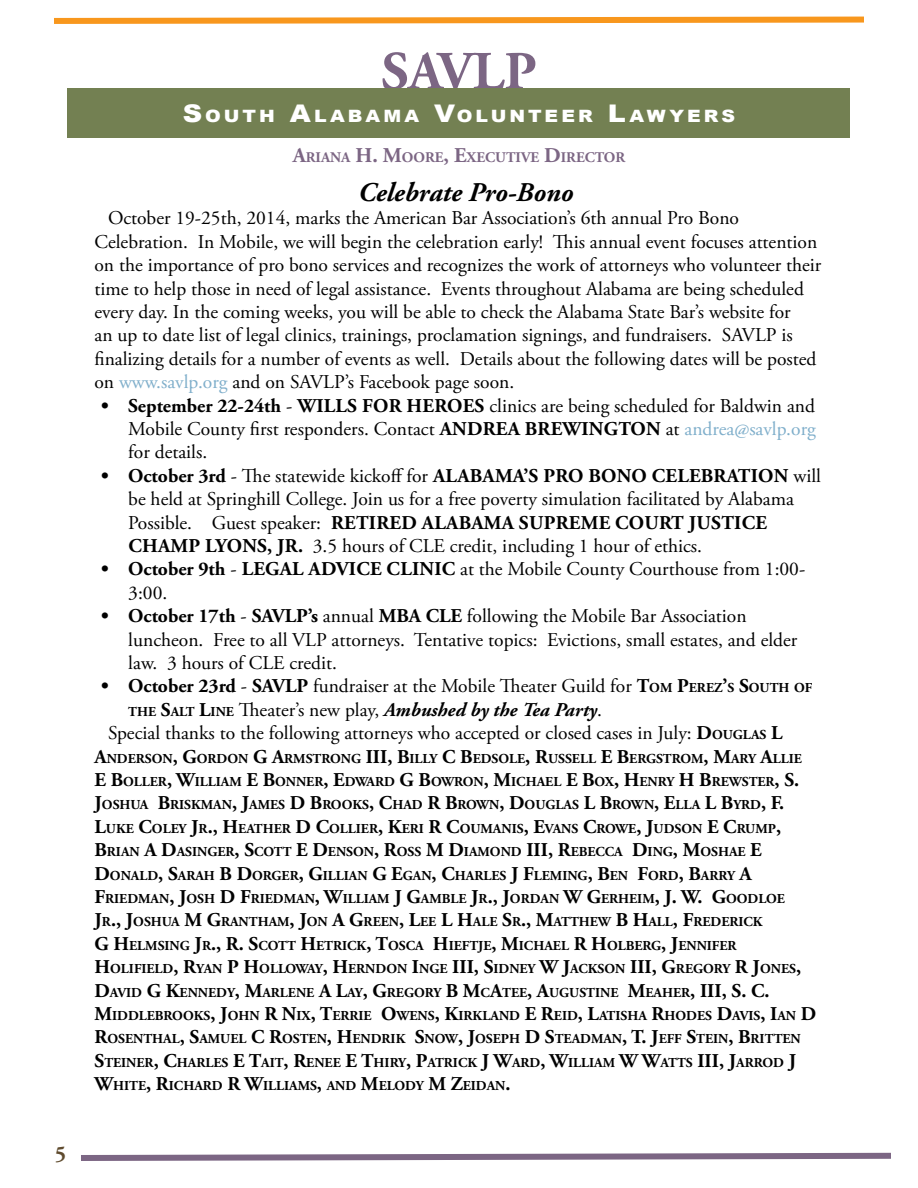
<style>
.page{position:relative;width:918px;height:1188px;background:#fff}
.page>*{position:absolute;margin:0;border:0;box-sizing:border-box;transform-origin:0 0}
.t1{font:700 54px "Adobe Garamond Pro";color:#7c6684}
.t2{font:italic 700 27px "Adobe Garamond Pro";color:#000}
.t3{font:700 22.05px "Adobe Garamond Pro";color:#5f4b2e;scale:.95 1}
.t4{font:19.5px/23.4px "Adobe Garamond Pro";color:#000}
.t5{font:italic 700 19.5px "Adobe Garamond Pro";color:#000}
.t6{font:700 19.5px "Adobe Garamond Pro";color:#000}
.t7{font:900 16.95px "Arial";letter-spacing:.16em;color:#fff;scale:1.11 1}
.t8{font:700 14.7px "Adobe Garamond Pro";color:#7c6684}
.t9{font:700 13.65px/23.4px "Adobe Garamond Pro";color:#000}
.s1{font-size:24.3px}
.s2{font-size:21px}
.s3{color:#80afcb}
.s4{font-weight:400}
.s5{font-weight:700}
.s6{font-weight:700;font-size:13.65px}
.s7{font-style:normal;font-size:13.65px}
.s8{font-style:normal}
.s9{font-weight:400;font-style:normal}
.s10{font-size:19.5px}
</style>
<div class="page">
<svg style="left:81px;top:1152px;width:810px;height:9px"></svg>
<svg style="left:54px;top:16px;width:810px;height:8px;background:#f9b055"></svg>
<div style="left:68px;top:88px;width:782px;height:49px;background:#738052"></div>
<p class="t3" style="left:55px;top:1141px;width:13px">5</p>
<h1 class="t1" style="left:381px;top:40px;width:157px">SAVLP</h1>
<p class="t7" style="left:183px;top:104px;width:498px"><span class="s1">S</span>OUTH <span class="s1">A</span>LABAMA <span class="s1">V</span>OLUNTEER <span class="s1">L</span> AWYERS</p>
<p class="t8" style="left:293px;top:149px;width:334px"><span class="s2">A</span>RIANA <span class="s2">H. M</span>OORE<span class="s2">, E</span>XECUTIVE <span class="s2">D</span>IRECTOR</p>
<h2 class="t2" style="left:358px;top:177px;width:217px">Celebrate Pro-Bono</h2>
<p class="t4" style="left:95px;top:207px;width:728px;text-indent:13px">October 19-25th, 2014, marks the American Bar Association’s 6th annual Pro Bono Celebration. In Mobile, we will begin the celebration early! This annual event focuses attention on the importance of pro bono services and recognizes the work of attorneys who volunteer their time to help those in need of legal assistance. Events throughout Alabama are being scheduled every day. In the coming weeks, you will be able to check the Alabama State Bar’s website for<br>an up to date list of legal clinics, trainings, proclamation signings, and fundraisers. SAVLP is finalizing details for a number of events as well. Details about the following dates will be posted on <span class="s3">www.savlp.org</span> and on SAVLP’s Facebook page soon.</p>
<p class="t6" style="left:101px;top:394px;width:235px">• SEPTEMBER 22-24TH <span class="s4">-</span> WILLS</p>
<p class="t4" style="left:128px;top:394px;width:689px;text-align:justify;text-indent:234px"><span class="s5">FOR HEROES</span> clinics are being scheduled for Baldwin and Mobile County first responders. Contact <span class="s5">AND REA BREWINGTON</span> at <span class="s3">andrea@savlp.org </span>for details.</p>
<p class="t4" style="left:128px;top:465px;width:694px;text-indent:-27px"><span class="s5">• OCTOBER 3RD</span> - The statewide kickoff for <span class="s5">ALABAMA’S PRO BONO CELEBRATION</span> will be held at Springhill College. Join us for a free poverty simulation facilitated by Alabama Possible. Guest speaker: <span class="s5">RETIRED ALABAMA SUPREME COURT JUSTICE CHAMP LYONS, JR.</span> 3.5 hours of CLE credit, including 1 hour of ethics.</p>
<p class="t4" style="left:128px;top:558px;width:678px;text-indent:-27px"><span class="s5">• OCTOBER 9TH</span> - <span class="s5">LEGAL ADVICE CLINIC</span> at the Mobile County Courthouse from 1:00-<br>3:00.</p>
<p class="t4" style="left:128px;top:605px;width:671px;text-indent:-27px"><span class="s5">• OCTOBER 17TH</span> - <span class="s5">SAVLP’S</span> annual <span class="s5">MBA CLE</span> following the Mobile Bar Association luncheon. Free to all VLP attorneys. Tentative topics: Evictions, small estates, and elder law. 3 hours of CLE credit.</p>
<p class="t4" style="left:101px;top:675px;width:713px"><span class="s5">• OCTOBER 23RD</span> - <span class="s5">SAVLP</span> fundraiser at the Mobile Theater Guild for <span class="s5">T</span><span class="s6">OM</span> <span class="s5">P</span><span class="s6">EREZ</span><span class="s5">’</span><span class="s6">S</span> <span class="s5">S</span><span class="s6">OUTH OF</span></p>
<p class="t5" style="left:128px;top:698px;width:475px"><span class="s7">THE</span> <span class="s8">S</span><span class="s7">ALT</span> <span class="s8">L</span><span class="s7">INE</span> <span class="s9">Theater’s new play,</span> Ambushed by the Tea Party<span class="s9">.</span></p>
<p class="t4" style="left:108px;top:722px;width:676px">Special thanks to the following attorneys who accepted or closed cases in July: <span class="s5">D</span><span class="s6">OUGLAS</span> <span class="s5">L</span></p>
<p class="t9" style="left:94px;top:747px;width:723px"><span class="s10">A</span>NDERSON<span class="s10">, G</span>ORDON <span class="s10">G A</span>RMSTRONG <span class="s10">III, B</span>ILLY <span class="s10">C B</span>EDSOLE<span class="s10">, R</span>USSELL <span class="s10">E B</span>ERGSTROM<span class="s10">, M</span>ARY <span class="s10">A</span>LLIE <span class="s10">E B</span>OLLER<span class="s10">, W</span>ILLIAM <span class="s10">E B</span>ONNER<span class="s10">, E</span>DWARD <span class="s10">G B</span>OWRON<span class="s10">, M</span>ICHAEL <span class="s10">E B</span>OX<span class="s10">, H</span>ENRY <span class="s10">H B</span>REWSTER<span class="s10">, S.<br>J</span>OSHUA <span class="s10">B</span>RISKMAN<span class="s10">, J</span>AMES <span class="s10">D B</span>ROOKS<span class="s10">, C</span>HAD <span class="s10">R B</span>ROWN<span class="s10">, D</span>OUGLAS <span class="s10">L B</span>ROWN<span class="s10">, E</span>LLA <span class="s10">L B</span>YRD<span class="s10">, F.<br>L</span>UKE <span class="s10">C</span>OLEY <span class="s10">J</span>R<span class="s10">., H</span>EATHER <span class="s10">D C</span>OLLIER<span class="s10">, K</span>ERI <span class="s10">R C</span>OUMANIS<span class="s10">, E</span>VANS <span class="s10">C</span>ROWE<span class="s10">, J</span>UDSON <span class="s10">E C</span>RUMP <span class="s10">, B</span>RIAN <span class="s10">A D</span>ASINGER<span class="s10">, S</span>COTT <span class="s10">E D</span>ENSON<span class="s10">, R</span>OSS <span class="s10">M D</span>IAMOND <span class="s10">III, R</span>EBECCA <span class="s10">D</span>ING<span class="s10">, M</span>OSHAE <span class="s10">E D</span>ONALD<span class="s10">, S</span>ARAH <span class="s10">B D</span>ORGER<span class="s10">, G</span>ILLIAN <span class="s10">G E</span>GAN<span class="s10">, C</span>HARLES <span class="s10">J F</span>LEMING<span class="s10">, B</span>EN <span class="s10">F</span>ORD<span class="s10">, B</span>ARRY <span class="s10">A F</span>RIEDMAN<span class="s10">, J</span>OSH <span class="s10">D F</span>RIEDMAN<span class="s10">, W</span>ILLIAM <span class="s10">J G</span>AMBLE <span class="s10">J</span>R<span class="s10">., J</span>ORDAN <span class="s10">W G</span>ERHEIM<span class="s10">, J. W. G</span>OODLOE<br><span class="s10">J</span>R<span class="s10">., J</span>OSHUA <span class="s10">M G</span>RANTHAM<span class="s10">, J</span>ON <span class="s10">A G</span>REEN<span class="s10">, L</span>EE <span class="s10">L H</span>ALE <span class="s10">S</span>R<span class="s10">., M</span>ATTHEW <span class="s10">B H</span>ALL<span class="s10">, F</span>REDERICK<br><span class="s10">G H</span>ELMSING <span class="s10">J</span>R<span class="s10">., R. S</span>COTT <span class="s10">H</span>ETRICK<span class="s10">, T</span>OSCA <span class="s10">H</span>IEFTJE<span class="s10">, M</span>ICHAEL <span class="s10">R H</span>OLBERG<span class="s10">, J</span>ENNIFER <span class="s10">H</span>OLIFIELD<span class="s10">, R</span>YAN <span class="s10">P H</span>OLLOWAY<span class="s10">, H</span>ERNDON <span class="s10">I</span>NGE <span class="s10">III, S</span>IDNEY <span class="s10">W J</span>ACKSON <span class="s10">III, G</span>REGORY <span class="s10">R J</span>ONES<span class="s10">, D</span>AVID <span class="s10">G K</span>ENNEDY<span class="s10">, M</span>ARLENE <span class="s10">A L</span>AY<span class="s10">, G</span>REGORY <span class="s10">B M</span>C<span class="s10">A</span>TEE<span class="s10">, A</span>UGUSTINE <span class="s10">M</span>EAHER<span class="s10">, III , S. C.<br>M</span>IDDLEBROOKS<span class="s10">, J</span>OHN <span class="s10">R N</span>IX<span class="s10">, T</span>ERRIE <span class="s10">O</span>WENS<span class="s10">, K</span>IRKLAND <span class="s10">E R</span>EID<span class="s10">, L</span>ATISHA <span class="s10">R</span>HODES <span class="s10">D</span>AVIS<span class="s10">, I</span>AN <span class="s10">D R</span>OSENTHAL<span class="s10">, S</span>AMUEL <span class="s10">C R</span>OSTEN<span class="s10">, H</span>ENDRIK <span class="s10">S</span>NOW<span class="s10">, J</span>OSEPH <span class="s10">D S</span>TEADMAN<span class="s10">, T. J</span>EFF <span class="s10">S</span>TEIN<span class="s10">, B</span>RITTEN <span class="s10">S</span>TEINER<span class="s10">, C</span>HARLES <span class="s10">E T</span>AIT<span class="s10">, R</span>ENEE <span class="s10">E T</span>HIRY<span class="s10">, P</span>ATRICK <span class="s10">J W</span>ARD<span class="s10">, W</span>ILLIAM <span class="s10">W W</span>ATTS <span class="s10">III , J</span>ARROD <span class="s10">J W</span>HITE<span class="s10">, R</span>ICHARD <span class="s10">R W</span>ILLIAMS<span class="s10">,</span> AND <span class="s10">M</span>ELODY <span class="s10">M Z</span>EIDAN<span class="s10">.</span></p>
</div>
